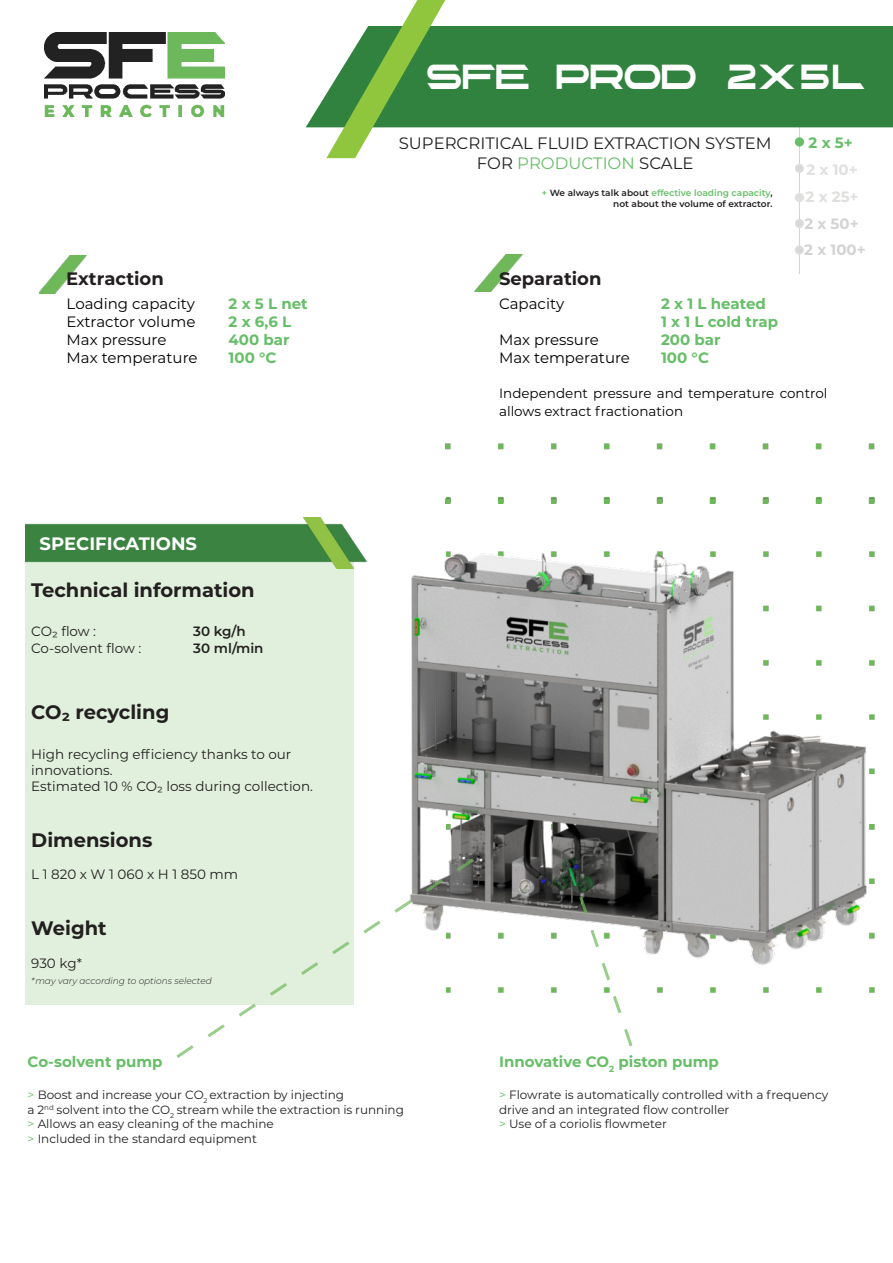
<style>
.page{position:relative;width:893px;height:1263px;background:#fff}
.page>*{position:absolute;margin:0;border:0;box-sizing:border-box;transform-origin:0 0}
.t1{font:700 39px "RONIX";letter-spacing:-.035em;color:#fff;scale:.8 1}
.t2{font:700 19.5px "Montserrat";color:#231f20}
.t3{font:700 18px "Montserrat";color:#231f20}
.t4{font:700 18px "Montserrat";color:#fff}
.t5{font:16.5px "Montserrat";color:#231f20}
.t6{font:16.5px "Montserrat";color:#66be67}
.t7{font:700 15px "Montserrat";color:#66be67}
.t8{font:15px "Montserrat";color:#000}
.t9{font:700 15px "Montserrat";color:#d2d3d2}
.t10{font:700 15px "Montserrat";color:#dfe0de}
.t11{font:13.5px/16.2px "Montserrat";color:#231f20}
.t12{font:13.5px/18px "Montserrat";color:#000}
.t13{font:600 13.5px "Montserrat";color:#231f20}
.t14{font:12px "Montserrat";color:#231f20}
.t15{font:600 9px "Montserrat";color:#66be67}
.t16{font:italic 300 9px "Montserrat";color:#231f20}
.t17{font:600 9px "Montserrat";color:#231f20}
.s1{color:#231f20}
.s2{color:#66be67}
</style>
<div class="page">
<img style="left:44px;top:33px;width:181px;height:84px">
<hr style="left:799px;top:117px;width:1px;height:157px;background:#d2d3d2">
<div style="left:796px;top:165px;width:7px;height:7px;background:#d7d8d6;border-radius:50%"></div>
<div style="left:795px;top:164px;width:9px;height:9px;border:2px solid #dfe0de;border-radius:50%"></div>
<div style="left:796px;top:138px;width:7px;height:8px;background:#66be67;border-radius:50%"></div>
<div style="left:795px;top:137px;width:9px;height:10px;border:2px solid #66be67;border-radius:50%"></div>
<div style="left:796px;top:220px;width:7px;height:7px;background:#d7d8d6;border-radius:50%"></div>
<div style="left:795px;top:219px;width:9px;height:9px;border:2px solid #dfe0de;border-radius:50%"></div>
<div style="left:796px;top:194px;width:7px;height:7px;background:#dfe0de;border-radius:50%"></div>
<div style="left:795px;top:193px;width:9px;height:9px;border:2px solid #dfe0de;border-radius:50%"></div>
<div style="left:26px;top:561px;width:328px;height:444px;background:#e0f0dc"></div>
<img style="left:26px;top:523px;width:215px;height:40px">
<img style="left:39px;top:255px;width:48px;height:38px">
<img style="left:475px;top:254px;width:48px;height:38px">
<img style="left:241px;top:503px;width:634px;height:490px">
<svg style="left:176px;top:857px;width:300px;height:201px"></svg>
<svg style="left:577px;top:893px;width:57px;height:154px"></svg>
<div style="left:306px;top:26px;width:587px;height:101px;background:#31823e"></div>
<svg style="left:326px;top:0;width:119px;height:158px"></svg>
<img style="left:445px;top:443px;width:430px;height:60px">
<div style="left:795px;top:246px;width:8px;height:8px;background:#d7d8d6;border-radius:50%"></div>
<div style="left:795px;top:245px;width:9px;height:10px;border:2px solid #dfe0de;border-radius:50%"></div>
<p class="t1" style="left:427px;top:56px;width:552px">SFE PROD 2X5L</p>
<p class="t5" style="left:399px;top:132px;width:374px">SUPERCRITICAL FLUID EXTRACTION SYSTEM</p>
<p class="t7" style="left:809px;top:132px;width:46px">2 x 5+</p>
<p class="t6" style="left:477px;top:152px;width:218px"><span class="s1">FOR</span> PRODUCTION <span class="s1">SCALE</span></p>
<p class="t10" style="left:806px;top:158px;width:53px">2 x 10+</p>
<p class="t3" style="left:66px;top:266px;width:99px">Extraction</p>
<p class="t8" style="left:67px;top:293px;width:130px">Loading capacity</p>
<p class="t7" style="left:229px;top:293px;width:81px">2 x 5 L net</p>
<p class="t8" style="left:67px;top:311px;width:130px">Extractor volume</p>
<p class="t7" style="left:229px;top:311px;width:64px">2 x 6,6 L</p>
<p class="t8" style="left:67px;top:329px;width:101px">Max pressure</p>
<p class="t7" style="left:229px;top:329px;width:62px">400 bar</p>
<p class="t8" style="left:67px;top:347px;width:132px">Max temperature</p>
<p class="t7" style="left:229px;top:347px;width:49px">100 °C</p>
<p class="t4" style="left:40px;top:531px;width:159px">SPECIFICATIONS</p>
<p class="t2" style="left:31px;top:576px;width:225px">Technical information</p>
<p class="t11" style="left:31px;top:623px;width:66px">CO2 flow :</p>
<p class="t13" style="left:193px;top:622px;width:54px">30 kg/h</p>
<p class="t11" style="left:31px;top:639px;width:112px">Co-solvent flow :</p>
<p class="t13" style="left:193px;top:638px;width:72px">30 ml/min</p>
<p class="t2" style="left:31px;top:698px;width:140px">CO2 recycling</p>
<p class="t11" style="left:31px;top:745px;width:262px">High recycling efficiency thanks to our</p>
<p class="t11" style="left:31px;top:762px;width:283px">innovations.<br>Estimated 10 % CO2 loss during collection.</p>
<p class="t2" style="left:31px;top:826px;width:123px">Dimensions</p>
<p class="t11" style="left:31px;top:866px;width:208px">L 1 820 x W 1 060 x H 1 850 mm</p>
<p class="t2" style="left:31px;top:914px;width:77px">Weight</p>
<p class="t11" style="left:31px;top:954px;width:52px">930 kg*</p>
<p class="t16" style="left:31px;top:974px;width:182px">*may vary according to options selected</p>
<p class="t7" style="left:28px;top:1051px;width:136px">Co-solvent pump</p>
<p class="t14" style="left:28px;top:1087px;width:318px"><span class="s2">&gt;</span> Boost and increase your CO<sub>2</sub> extraction by injecting</p>
<p class="t14" style="left:28px;top:1101px;width:378px">a 2<sup>nd</sup> solvent into the CO<sub>2</sub> stream while the extraction is running</p>
<p class="t14" style="left:28px;top:1116px;width:248px"><span class="s2">&gt;</span> Allows an easy cleaning of the machine</p>
<p class="t14" style="left:28px;top:1130px;width:231px"><span class="s2">&gt;</span> Included in the standard equipment</p>
<p class="t15" style="left:542px;top:187px;width:232px">+ <span class="s1">We always talk about</span> effective loading capacity<span class="s1">,</span></p>
<p class="t17" style="left:613px;top:198px;width:161px">not about the volume of extractor.</p>
<p class="t10" style="left:806px;top:186px;width:55px">2 x 25+</p>
<p class="t9" style="left:804px;top:212px;width:56px">2 x 50+</p>
<p class="t9" style="left:804px;top:239px;width:63px">2 x 100+</p>
<p class="t3" style="left:499px;top:266px;width:104px">Separation</p>
<p class="t8" style="left:499px;top:294px;width:67px">Capacity</p>
<p class="t7" style="left:661px;top:293px;width:106px">2 x 1 L heated</p>
<p class="t7" style="left:661px;top:311px;width:118px">1 x 1 L cold trap</p>
<p class="t8" style="left:499px;top:330px;width:101px">Max pressure</p>
<p class="t7" style="left:661px;top:329px;width:61px">200 bar</p>
<p class="t8" style="left:499px;top:348px;width:132px">Max temperature</p>
<p class="t7" style="left:661px;top:347px;width:49px">100 °C</p>
<p class="t12" style="left:499px;top:383px;width:330px">Independent pressure and temperature control allows extract fractionation</p>
<p class="t7" style="left:499px;top:1051px;width:221px">Innovative CO<sub>2</sub> piston pump</p>
<p class="t14" style="left:499px;top:1087px;width:331px"><span class="s2">&gt;</span> Flowrate is automatically controlled with a frequency</p>
<p class="t14" style="left:499px;top:1101px;width:232px">drive and an integrated flow controller</p>
<p class="t14" style="left:499px;top:1116px;width:169px"><span class="s2">&gt;</span> Use of a coriolis flowmeter</p>
</div>
